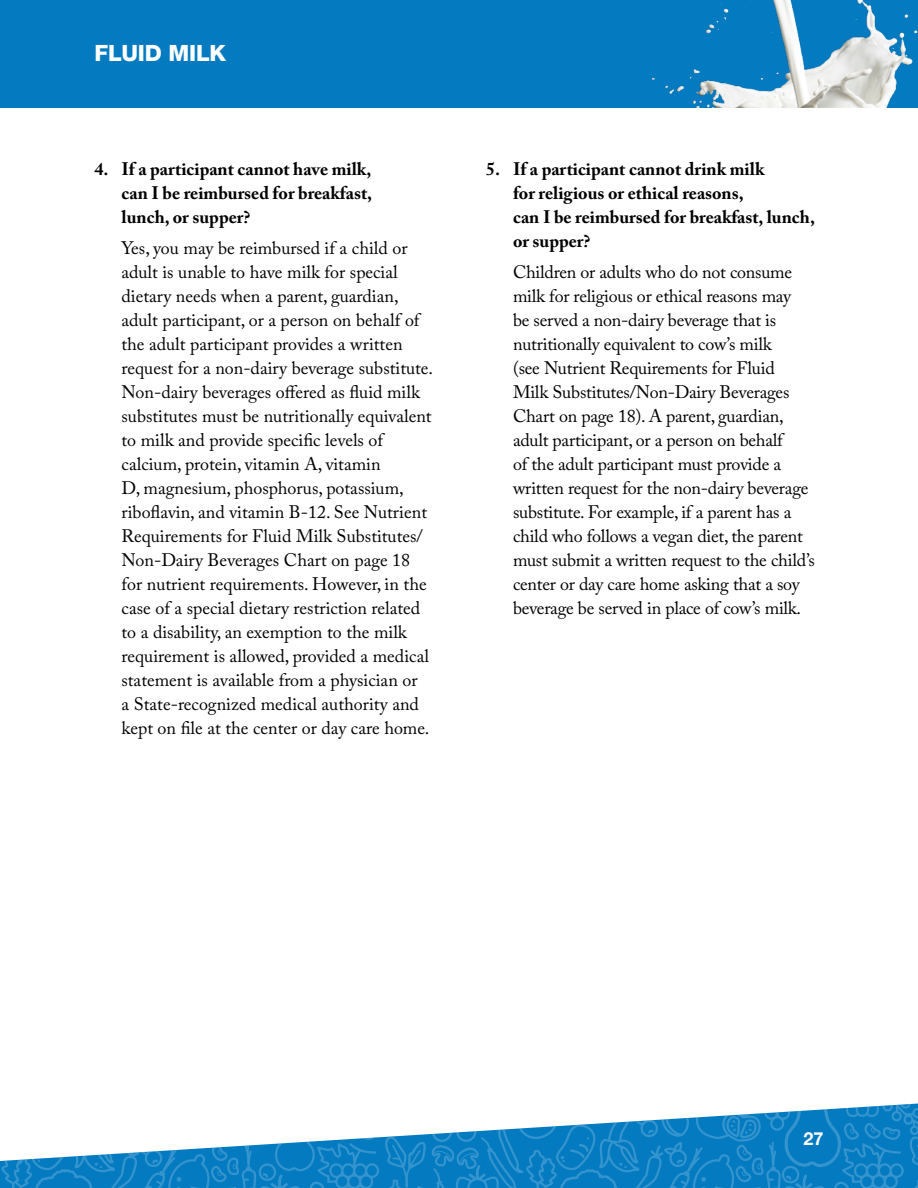
<style>
.page{position:relative;width:918px;height:1188px;background:#fff}
.page>*{position:absolute;margin:0;border:0;box-sizing:border-box;transform-origin:0 0}
.t1{font:800 22.5px "Helvetica Neue LT Pro";letter-spacing:-.01em;color:#fff}
.t2{font:18px/24px "Adobe Caslon Pro";color:#000}
.t3{font:700 18px/24px "Adobe Caslon Pro";color:#000;text-align:justify}
.t4{font:700 18px "Helvetica Neue LT Pro";color:#fff}
</style>
<div class="page">
<div style="left:0;top:0;width:918px;height:108px;background:#047bc1"></div>
<img style="left:652px;top:0;width:266px;height:108px">
<svg style="left:0;top:1103px;width:918px;height:85px"></svg>
<p class="t1" style="left:94px;top:40px;width:133px">FLUID MILK</p>
<p class="t3" style="left:122px;top:157px;width:252px;text-indent:-27px">4. If a participant cannot have milk, can I be reimbursed for breakfast, lunch, or supper?</p>
<p class="t2" style="left:122px;top:236px;width:313px">Yes, you may be reimbursed if a child or adult is unable to have milk for special dietary needs when a parent, guardian, adult participant, or a person on behalf of the adult participant provides a written request for a non-dairy beverage substitute.<br>Non-dairy beverages offered as fluid milk substitutes must be nutritionally equivalent to milk and provide specific levels of calcium, protein, vitamin A, vitamin<br>D, magnesium, phosphorus, potassium, riboflavin, and vitamin B-12. See Nutrient Requirements for Fluid Milk Substitutes/ Non-Dairy Beverages Chart on page 18 for nutrient requirements. However, in the case of a special dietary restriction related to a disability, an exemption to the milk requirement is allowed, provided a medical statement is available from a physician or<br>a State-recognized medical authority and kept on file at the center or day care home.</p>
<p class="t3" style="left:513px;top:157px;width:304px;text-align:left;text-indent:-27px">5. If a participant cannot drink milk<br>for religious or ethical reasons,<br>can I be reimbursed for breakfast, lunch, or supper?</p>
<p class="t2" style="left:513px;top:260px;width:303px">Children or adults who do not consume milk for religious or ethical reasons may<br>be served a non-dairy beverage that is nutritionally equivalent to cow’s milk<br>(see Nutrient Requirements for Fluid<br>Milk Substitutes/Non-Dairy Beverages Chart on page 18). A parent, guardian, adult participant, or a person on behalf<br>of the adult participant must provide a written request for the non-dairy beverage substitute. For example, if a parent has a child who follows a vegan diet, the parent must submit a written request to the child’s center or day care home asking that a soy beverage be served in place of cow’s milk.</p>
<p class="t4" style="left:803px;top:1127px;width:22px">27</p>
</div>
